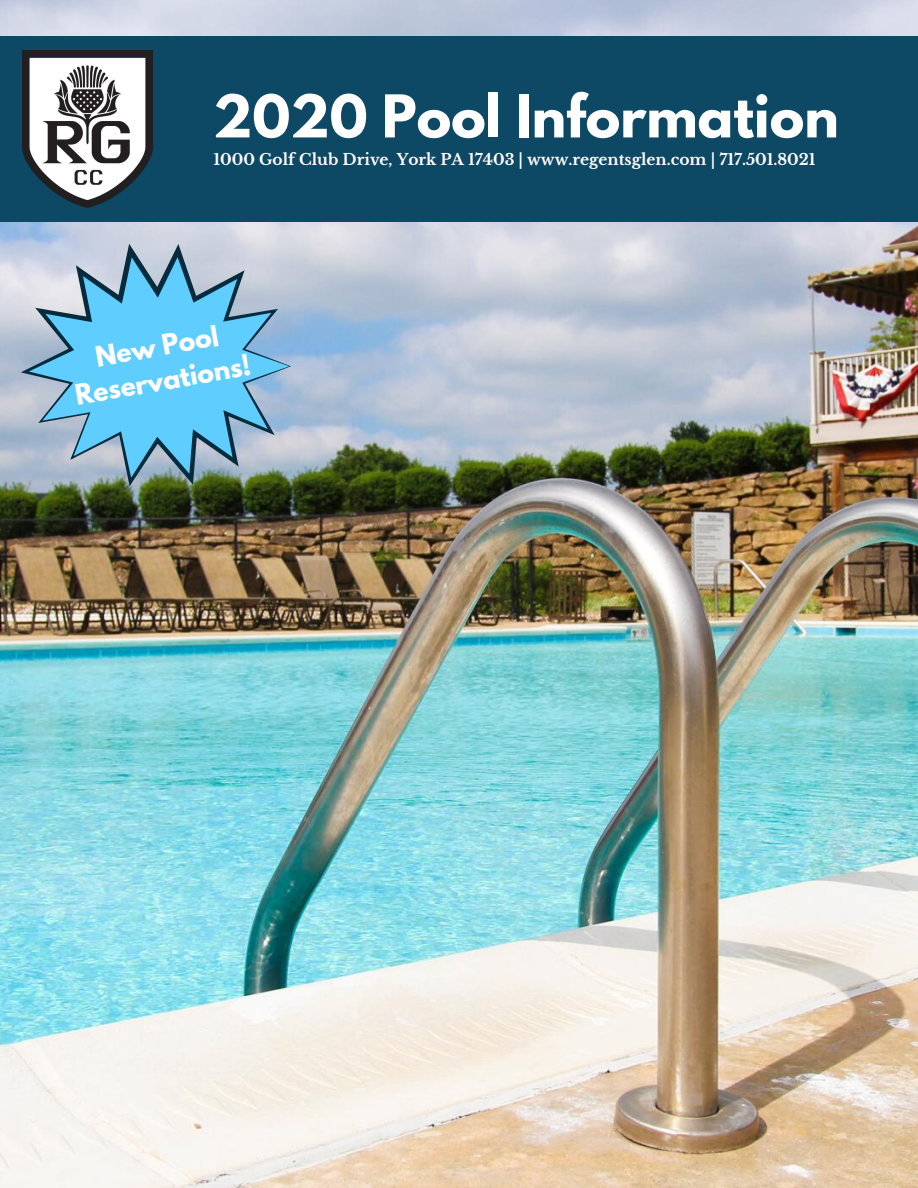
<style>
.page{position:relative;width:918px;height:1188px;background:#fff}
.page>*{position:absolute;margin:0;border:0;box-sizing:border-box;transform-origin:0 0}
.t1{font:700 52.2px "League Spartan";color:#fff}
.t2{font:700 25.05px/34.3px "League Spartan";color:#fff;text-align:center}
.t3{font:700 15.45px "Libre Baskerville";color:#fff}
</style>
<div class="page">
<img style="left:0;top:0;width:918px;height:1188px">
<div style="left:0;top:36px;width:917px;height:186px;background:#0d4864"></div>
<img style="left:23px;top:51px;width:129px;height:156px">
<svg style="left:21px;top:244px;width:270px;height:242px;background:#81bbd9"></svg>
<h1 class="t1" style="left:213px;top:90px;width:627px">2020 Pool Information</h1>
<p class="t3" style="left:213px;top:150px;width:604px">1000 Golf Club Drive, York PA 17403 | www.regentsglen.com | 717.501.8021</p>
<h2 class="t2" style="left:67px;top:348px;width:179px;rotate:-10deg">New Pool<br>Reservations!</h2>
</div>
